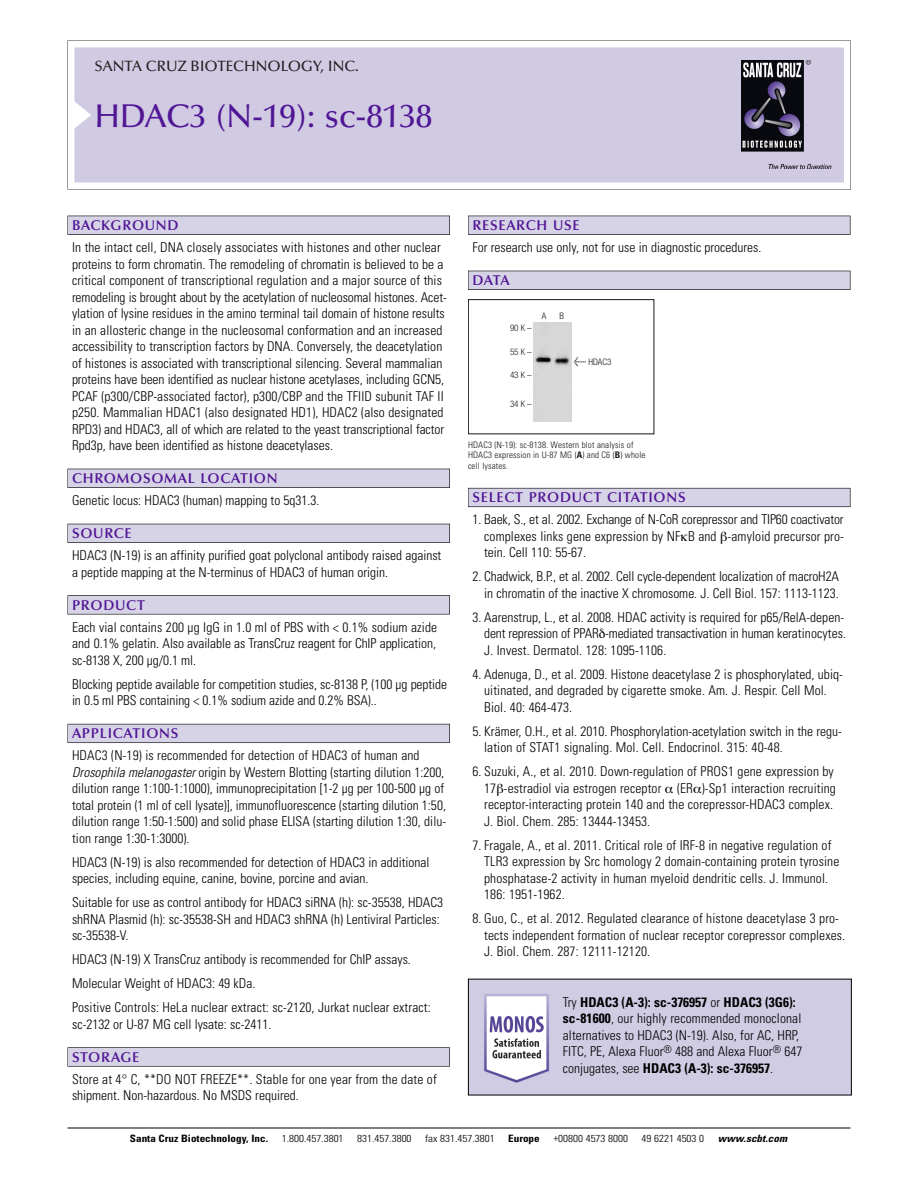
<style>
.page{position:relative;width:918px;height:1188px;background:#fff}
.page>*{position:absolute;margin:0;border:0;box-sizing:border-box;transform-origin:0 0}
.t1{font:500 33px "Optima";color:#511695}
.t2{font:500 15px "Optima";color:#231f20}
.t3{font:600 14.25px "Optima";letter-spacing:.05em;color:#511695}
.t4{font:300 condensed 13.5px/16.5px "Univers";color:#000}
.t5{font:300 condensed 10.2px "Univers";color:#000;scale:1.1 1}
.t6{font:700 condensed 10.2px "Univers";color:#000;scale:1.1 1}
.t7{font:italic 700 condensed 10.2px "Univers";letter-spacing:.005em;color:#000;scale:1.1 1}
.t8{font:9px/10.5px "Univers Condensed Light+RQGJGV";letter-spacing:.015em;color:#191919}
.t9{font:9px "Helvetica Neue Light Cond+OOOVJU";color:#191919}
.s1{font-style:italic}
.s2{font-family:"Meta Plus Book Roman+URSNWT";font-size:10.5px}
.s3{font-family:"Univers Condensed Bold+OOXBUP"}
.s4{font-weight:700}
</style>
<div class="page">
<svg style="left:68px;top:40px;width:783px;height:149px"></svg>
<div style="left:74px;top:47px;width:770px;height:135px;background:#d1cae3"></div>
<img style="left:741px;top:60px;width:90px;height:108px">
<div style="left:68px;top:216px;width:382px;height:19px;background:#525155"></div>
<div style="left:68px;top:216px;width:381px;height:18px;background:#d7d3e7"></div>
<div style="left:68px;top:469px;width:382px;height:19px;background:#515055"></div>
<div style="left:68px;top:469px;width:381px;height:18px;background:#d7d3e7"></div>
<div style="left:68px;top:524px;width:382px;height:19px;background:#525158"></div>
<div style="left:68px;top:524px;width:381px;height:18px;background:#d7d3e7"></div>
<div style="left:68px;top:595px;width:382px;height:19px;background:#575759"></div>
<div style="left:68px;top:596px;width:381px;height:18px;background:#d7d3e7"></div>
<div style="left:68px;top:724px;width:382px;height:19px;background:#5b5a62"></div>
<div style="left:68px;top:724px;width:381px;height:18px;background:#d7d3e7"></div>
<div style="left:68px;top:1047px;width:382px;height:20px;background:#626263"></div>
<div style="left:68px;top:1048px;width:381px;height:18px;background:#d7d3e7"></div>
<div style="left:468px;top:216px;width:382px;height:19px;background:#525155"></div>
<div style="left:468px;top:216px;width:382px;height:18px;background:#d7d3e7"></div>
<div style="left:468px;top:271px;width:382px;height:19px;background:#515055"></div>
<div style="left:468px;top:271px;width:382px;height:18px;background:#d7d3e7"></div>
<div style="left:468px;top:488px;width:382px;height:19px;background:#66646e"></div>
<div style="left:468px;top:488px;width:382px;height:18px;background:#d7d3e7"></div>
<hr style="left:68px;top:1128px;width:782px;height:1px;background:#000">
<img style="left:470px;top:981px;width:380px;height:112px">
<div style="left:468px;top:299px;width:186px;height:135px;border:1px solid #191919"></div>
<img style="left:534px;top:322px;width:38px;height:99px">
<p class="t2" style="left:94px;top:61px;width:266px">SANTA CRUZ BIOTECHNOLOGY, INC.</p>
<h1 class="t1" style="left:94px;top:103px;width:339px">HDAC3 (N-19): sc-8138</h1>
<p class="t3" style="left:72px;top:219px;width:108px">BACKGROUND</p>
<p class="t4" style="left:72px;top:240px;width:377px">In the intact cell, DNA closely associates with histones and other nuclear proteins to form chromatin. The remodeling of chromatin is believed to be a critical component of transcriptional regulation and a major source of this remodeling is brought about by the acetylation of nucleosomal histones. Acet&shy;ylation of lysine residues in the amino terminal tail domain of histone results in an allosteric change in the nucleosomal conformation and an increased accessibility to transcription factors by DNA. Conversely, the deacetylation of histones is associated with transcriptional silencing. Several mammalian proteins have been identified as nuclear histone acetylases, including GCN5, PCAF (p300/CBP-associated factor), p300/CBP and the TFIID subunit TAF II p250. Mammalian HDAC1 (also designated HD1), HDAC2 (also designated RPD3) and HDAC3, all of which are related to the yeast transcriptional factor Rpd3p, have been identified as histone deacetylases.</p>
<p class="t3" style="left:72px;top:473px;width:207px">CHROMOSOMAL LOCATION</p>
<p class="t4" style="left:72px;top:493px;width:249px">Genetic locus: HDAC3 (human) mapping to 5q31.3.</p>
<p class="t3" style="left:72px;top:528px;width:61px">SOURCE</p>
<p class="t4" style="left:72px;top:548px;width:371px">HDAC3 (N-19) is an affinity purified goat polyclonal antibody raised against a peptide mapping at the N-terminus of HDAC3 of human origin.</p>
<p class="t3" style="left:72px;top:599px;width:74px">PRODUCT</p>
<p class="t4" style="left:72px;top:620px;width:367px;text-align:justify">Each vial contains 200 µg IgG in 1.0 ml of PBS with &lt; 0.1% sodium azide and 0.1% gelatin. Also available as TransCruz reagent for ChIP application, sc-8138 X, 200 µg/0.1 ml.</p>
<p class="t4" style="left:72px;top:677px;width:377px">Blocking peptide available for competition studies, sc-8138 P, (100 µg peptide in 0.5 ml PBS containing &lt; 0.1% sodium azide and 0.2% BSA)..</p>
<p class="t3" style="left:72px;top:728px;width:108px">APPLICATIONS</p>
<p class="t4" style="left:72px;top:748px;width:376px">HDAC3 (N-19) is recommended for detection of HDAC3 of human and <span class="s1">Drosophila melanogaster</span> origin by Western Blotting (starting dilution 1:200, dilution range 1:100-1:1000), immunoprecipitation [1-2 µg per 100-500 µg of total protein (1 ml of cell lysate)], immunofluorescence (starting dilution 1:50, dilution range 1:50-1:500) and solid phase ELISA (starting dilution 1:30, dilu&shy;tion range 1:30-1:3000).</p>
<p class="t4" style="left:72px;top:855px;width:359px">HDAC3 (N-19) is also recommended for detection of HDAC3 in additional species, including equine, canine, bovine, porcine and avian.</p>
<p class="t4" style="left:72px;top:895px;width:373px">Suitable for use as control antibody for HDAC3 siRNA (h): sc-35538, HDAC3 shRNA Plasmid (h): sc-35538-SH and HDAC3 shRNA (h) Lentiviral Particles: sc-35538-V.</p>
<p class="t4" style="left:72px;top:949px;width:360px;line-height:24px">HDAC3 (N-19) X TransCruz antibody is recommended for ChIP assays.<br>Molecular Weight of HDAC3: 49 kDa.<br>Positive Controls: HeLa nuclear extract: sc-2120, Jurkat nuclear extract:</p>
<p class="t4" style="left:72px;top:1017px;width:201px">sc-2132 or U-87 MG cell lysate: sc-2411.</p>
<p class="t3" style="left:72px;top:1051px;width:69px">STORAGE</p>
<p class="t4" style="left:72px;top:1072px;width:366px">Store at 4° C, **DO NOT FREEZE**. Stable for one year from the date of shipment. Non-hazardous. No MSDS required.</p>
<p class="t3" style="left:473px;top:219px;width:109px">RESEARCH USE</p>
<p class="t4" style="left:473px;top:240px;width:290px">For research use only, not for use in diagnostic procedures.</p>
<p class="t3" style="left:473px;top:275px;width:39px">DATA</p>
<p class="t9" style="left:510px;top:325px;width:23px">90K–</p>
<p class="t9" style="left:510px;top:348px;width:23px">55K–</p>
<p class="t9" style="left:510px;top:371px;width:23px">43K–</p>
<p class="t9" style="left:510px;top:400px;width:23px">34K–</p>
<p class="t9" style="left:542px;top:312px;width:6px">A</p>
<p class="t9" style="left:560px;top:312px;width:6px">B</p>
<p class="t9" style="left:574px;top:359px;width:39px"><span class="s2">&lt;</span> HDAC3</p>
<p class="t8" style="left:468px;top:440px;width:179px">HDAC3 (N-19): sc-8138. Western blot analysis of<br>HDAC3 expression in U-87 MG (<span class="s3">A</span>) and C6 (<span class="s3">B</span>) whole cell lysates.</p>
<p class="t3" style="left:473px;top:492px;width:215px">SELECT PRODUCT CITATIONS</p>
<p class="t4" style="left:484px;top:512px;width:361px;text-align:justify;text-indent:-12px">1. Baek, S., et al. 2002. Exchange of N-CoR corepressor and TIP60 coactivator complexes links gene expression by NF B and -amyloid precursor pro&shy;tein. Cell 110: 55-67.</p>
<p class="t4" style="left:473px;top:569px;width:368px;text-align:right">2. Chadwick, B.P., et al. 2002. Cell cycle-dependent localization of macroH2A in chromatin of the inactive X chromosome. J. Cell Biol. 157: 1113-1123.</p>
<p class="t4" style="left:484px;top:610px;width:364px;text-indent:-12px">3. Aarenstrup, L., et al. 2008. HDAC activity is required for p65/RelA-depen&shy;dent repression of PPAR -mediated transactivation in human keratinocytes.<br>J. Invest. Dermatol. 128: 1095-1106.</p>
<p class="t4" style="left:484px;top:667px;width:360px;text-indent:-12px">4. Adenuga, D., et al. 2009. Histone deacetylase 2 is phosphorylated, ubiq&shy;uitinated, and degraded by cigarette smoke. Am. J. Respir. Cell Mol.<br>Biol. 40: 464-473.</p>
<p class="t4" style="left:484px;top:724px;width:359px;text-indent:-12px">5. Krämer, O.H., et al. 2010. Phosphorylation-acetylation switch in the regu&shy;lation of STAT1 signaling. Mol. Cell. Endocrinol. 315: 40-48.</p>
<p class="t4" style="left:484px;top:764px;width:353px;text-indent:-12px">6. Suzuki, A., et al. 2010. Down-regulation of PROS1 gene expression by 17 -estradiol via estrogen receptor (ER )-Sp1 interaction recruiting receptor-interacting protein 140 and the corepressor-HDAC3 complex.<br>J. Biol. Chem. 285: 13444-13453.</p>
<p class="t4" style="left:484px;top:838px;width:357px;text-indent:-12px">7. Fragale, A., et al. 2011. Critical role of IRF-8 in negative regulation of TLR3 expression by Src homology 2 domain-containing protein tyrosine phosphatase-2 activity in human myeloid dendritic cells. J. Immunol.<br>186: 1951-1962.</p>
<p class="t4" style="left:484px;top:911px;width:363px;text-indent:-12px">8. Guo, C., et al. 2012. Regulated clearance of histone deacetylase 3 pro&shy;tects independent formation of nuclear receptor corepressor complexes.<br>J. Biol. Chem. 287: 12111-12120.</p>
<p class="t4" style="left:563px;top:995px;width:241px">Try <span class="s4">HDAC3 (A-3): sc-376957</span> or <span class="s4">HDAC3 (3G6): sc-81600</span>, our highly recommended monoclonal alternatives to HDAC3 (N-19). Also, for AC, HRP, FITC, PE, Alexa Fluor<sup>®</sup> 488 and Alexa Fluor<sup>®</sup> 647 conjugates, see <span class="s4">HDAC3 (A-3): sc-376957</span>.</p>
<p class="t6" style="left:130px;top:1135px;width:127px">Santa Cruz Biotechnology, Inc.</p>
<p class="t5" style="left:282px;top:1135px;width:58px">1.800.457.3801</p>
<p class="t5" style="left:357px;top:1135px;width:51px">831.457.3800</p>
<p class="t5" style="left:425px;top:1135px;width:65px">fax 831.457.3801</p>
<p class="t6" style="left:508px;top:1135px;width:30px">Europe</p>
<p class="t5" style="left:553px;top:1135px;width:69px">+00800 4573 8000</p>
<p class="t5" style="left:642px;top:1135px;width:58px">49 6221 4503 0</p>
<p class="t7" style="left:718px;top:1135px;width:64px">www.scbt.com</p>
</div>
